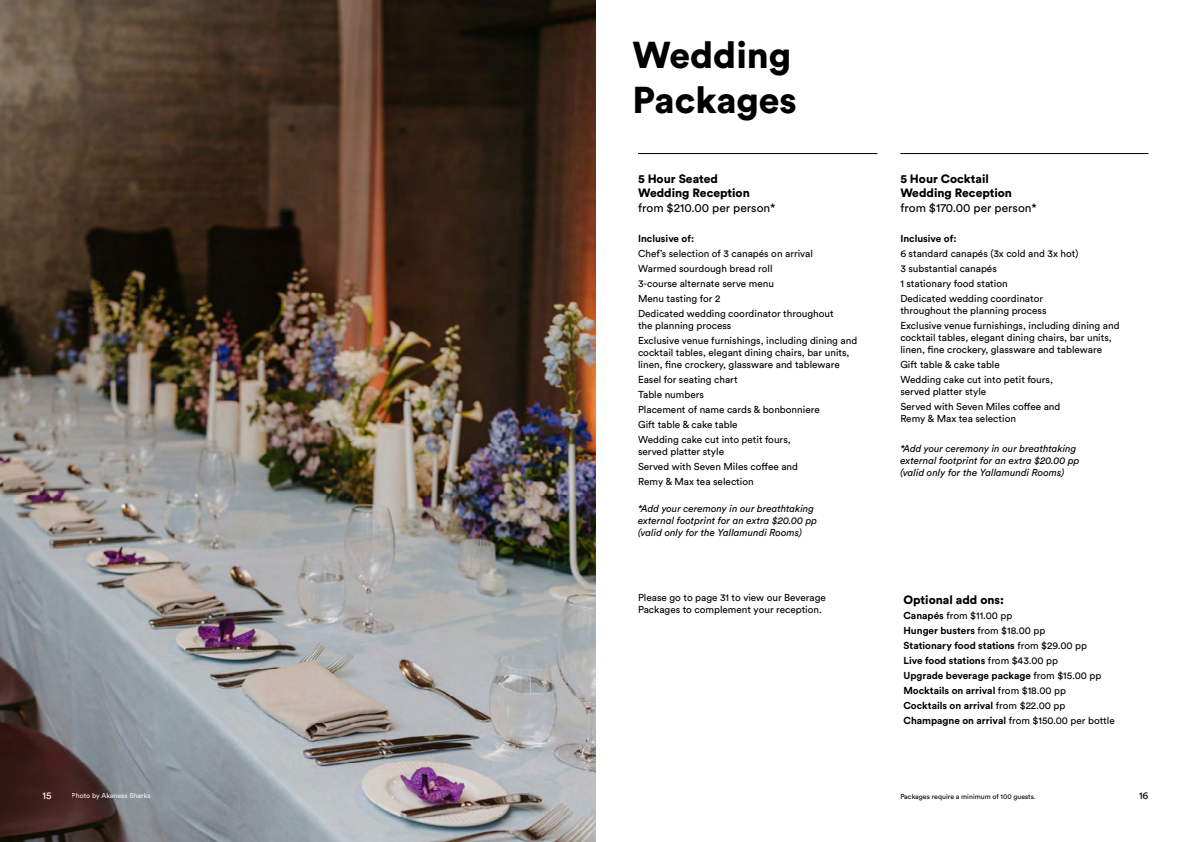
<style>
.page{position:relative;width:1191px;height:842px;background:#fff}
.page>*{position:absolute;margin:0;border:0;box-sizing:border-box;transform-origin:0 0}
.t1{font:900 37px/44.4px "Circular Pro";color:#000}
.t2{font:900 12px/14.4px "Circular Pro";color:#000}
.t3{font:12px "Circular Pro";color:#000}
.t4{font:10px/15px "Circular Pro";color:#000}
.t5{font:700 10px/15px "Circular Pro";color:#000}
.t6{font:italic 10px/12px "Circular Pro";color:#000}
.t7{font:10px "Circular Pro";color:#fff}
.t8{font:7px "Circular Pro";color:#000}
.t9{font:7px "Circular Pro";color:#fff}
.s1{font-weight:400}
</style>
<div class="page">
<hr style="left:638px;top:153px;width:239px;height:1px;background:#000">
<hr style="left:900px;top:153px;width:248px;height:1px;background:#000">
<img style="left:0;top:0;width:595px;height:842px">
<p class="t7" style="left:43px;top:789px;width:11px">15</p>
<p class="t9" style="left:72px;top:791px;width:80px">Photo by Akaness Sharks</p>
<h1 class="t1" style="left:632px;top:32px;width:166px">Wedding<br>Packages</h1>
<p class="t2" style="left:638px;top:171px;width:113px">5 Hour Seated<br>Wedding Reception</p>
<p class="t3" style="left:638px;top:200px;width:139px">from $210.00 per person*</p>
<p class="t5" style="left:638px;top:231px;width:58px">Inclusive of:</p>
<p class="t4" style="left:638px;top:246px;width:197px">Chef’s selection of 3 canapés on arrival<br>Warmed sourdough bread roll<br>3-course alternate serve menu<br>Menu tasting for 2<br>Dedicated wedding coordinator throughout</p>
<p class="t4" style="left:638px;top:318px;width:221px">the planning process<br>Exclusive venue furnishings, including dining and</p>
<p class="t4" style="left:638px;top:346px;width:213px;line-height:12px">cocktail tables, elegant dining chairs, bar units, linen, fine crockery, glassware and tableware</p>
<p class="t4" style="left:638px;top:372px;width:183px">Easel for seating chart<br>Table numbers<br>Placement of name cards &amp; bonbonniere<br>Gift table &amp; cake table<br>Wedding cake cut into petit fours,</p>
<p class="t4" style="left:638px;top:444px;width:162px">served platter style<br>Served with Seven Miles coffee and<br>Remy &amp; Max tea selection</p>
<p class="t6" style="left:638px;top:502px;width:181px">*Add your ceremony in our breathtaking external footprint for an extra $20.00 pp (valid only for the Yallamundi Rooms)</p>
<p class="t4" style="left:638px;top:591px;width:189px;line-height:12px">Please go to page 31 to view our Beverage<br>Packages to complement your reception.</p>
<p class="t2" style="left:900px;top:171px;width:113px">5 Hour Cocktail<br>Wedding Reception</p>
<p class="t3" style="left:900px;top:199px;width:138px">from $170.00 per person*</p>
<p class="t5" style="left:900px;top:230px;width:58px">Inclusive of:</p>
<p class="t4" style="left:900px;top:245px;width:180px">6 standard canapés (3x cold and 3x hot)<br>3 substantial canapés<br>1 stationary food station<br>Dedicated wedding coordinator</p>
<p class="t4" style="left:900px;top:302px;width:221px">throughout the planning process<br>Exclusive venue furnishings, including dining and</p>
<p class="t4" style="left:900px;top:331px;width:213px;line-height:12px">cocktail tables, elegant dining chairs, bar units, linen, fine crockery, glassware and tableware</p>
<p class="t4" style="left:900px;top:356px;width:154px">Gift table &amp; cake table<br>Wedding cake cut into petit fours,</p>
<p class="t4" style="left:900px;top:383px;width:162px">served platter style<br>Served with Seven Miles coffee and</p>
<p class="t4" style="left:900px;top:410px;width:117px">Remy &amp; Max tea selection</p>
<p class="t6" style="left:900px;top:442px;width:181px">*Add your ceremony in our breathtaking external footprint for an extra $20.00 pp (valid only for the Yallamundi Rooms)</p>
<p class="t2" style="left:903px;top:592px;width:102px">Optional add ons:</p>
<p class="t5" style="left:903px;top:607px;width:213px">Canapés <span class="s1">from $11.00 pp<br></span>Hunger busters <span class="s1">from $18.00 pp<br></span>Stationary food stations <span class="s1">from $29.00 pp<br></span>Live food stations <span class="s1">from $43.00 pp<br></span>Upgrade beverage package <span class="s1">from $15.00 pp </span>Mocktails on arrival <span class="s1">from $18.00 pp<br></span>Cocktails on arrival <span class="s1">from $22.00 pp </span>Champagne on arrival <span class="s1">from $150.00 per bottle</span></p>
<p class="t8" style="left:900px;top:792px;width:137px">Packages require a minimum of 100 guests.</p>
<p class="t4" style="left:1139px;top:788px;width:11px">16</p>
</div>
